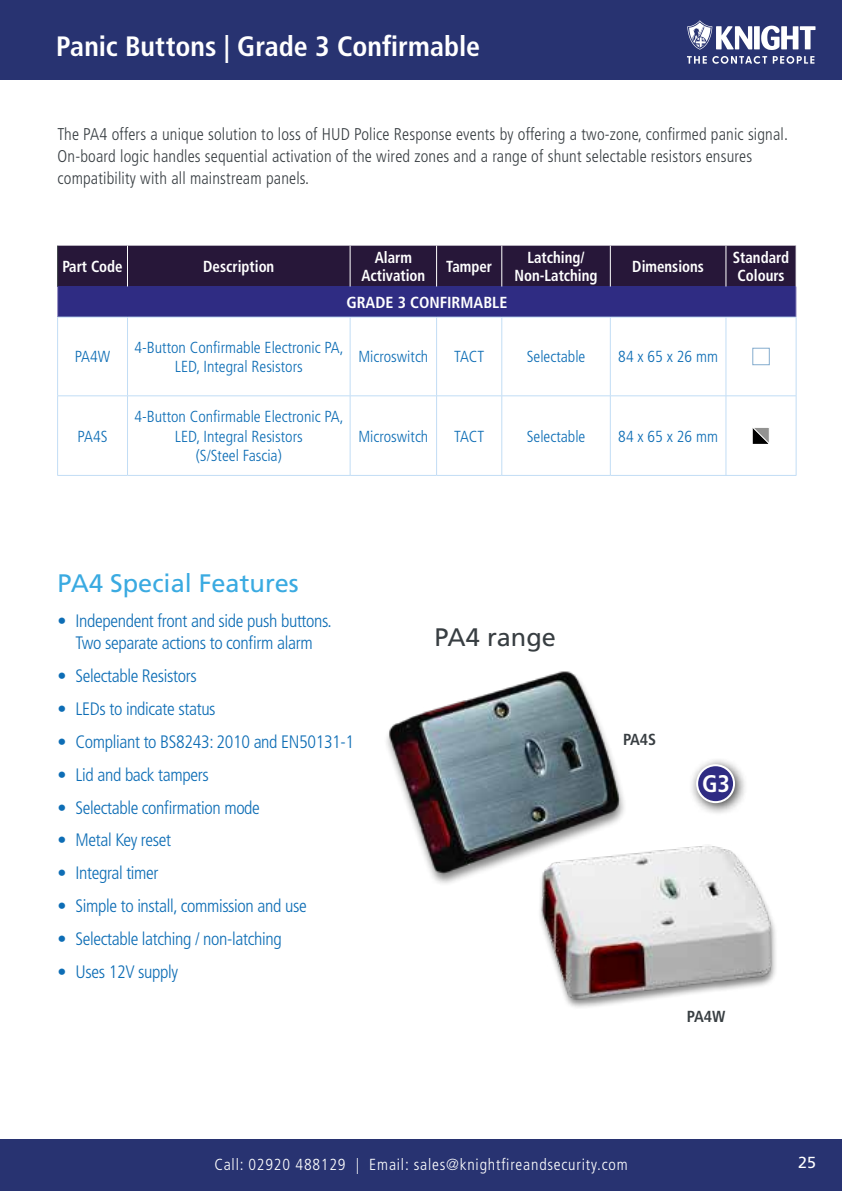
<style>
.page{position:relative;width:842px;height:1191px;background:#fff}
.page>*{position:absolute;margin:0;border:0;box-sizing:border-box;transform-origin:0 0}
.t1{font:700 condensed 28px "Frutiger LT Std";color:#fff}
.t2{font:25.4px "Frutiger LT Std";color:#3aaae1}
.t3{font:25.4px "Frutiger LT Std";color:#383e42}
.t4{font:700 condensed 24px "Frutiger LT Std";color:#fff}
.t5{font:300 condensed 18px/21.6px "Frutiger LT Std";letter-spacing:-.02em;color:#0d6db5;text-align:center}
.t6{font:300 condensed 17px/22px "Frutiger LT Std";letter-spacing:.01em;color:#383e42}
.t7{font:300 condensed 16px/19.2px "Frutiger LT Std";color:#0d6db5;text-align:center}
.t8{font:700 condensed 16px/18px "Frutiger LT Std";color:#fff;text-align:center;scale:.93 1}
.t9{font:300 condensed 16px "Frutiger LT Std";letter-spacing:.05em;color:#fff}
.t10{font:700 condensed 16px "Frutiger LT Std";color:#fff}
.t11{font:700 condensed 16px "Frutiger LT Std";color:#383e42}
.t12{font:16px "Frutiger LT Std";color:#fff}
</style>
<div class="page">
<div style="left:0;top:0;width:842px;height:80px;background:#283371"></div>
<div style="left:58px;top:246px;width:738px;height:40px;background:#271739"></div>
<div style="left:58px;top:286px;width:738px;height:31px;background:#2f2c83"></div>
<hr style="left:127px;top:246px;width:1px;height:40px;background:#fff">
<hr style="left:350px;top:246px;width:1px;height:40px;background:#fff">
<hr style="left:436px;top:246px;width:1px;height:40px;background:#fff">
<hr style="left:501px;top:246px;width:1px;height:40px;background:#fff">
<hr style="left:610px;top:246px;width:1px;height:40px;background:#fff">
<hr style="left:725px;top:246px;width:1px;height:40px;background:#fff">
<hr style="left:57px;top:317px;width:70px;height:1px;background:#c2ddf5">
<hr style="left:127px;top:317px;width:223px;height:1px;background:#c2ddf5">
<hr style="left:127px;top:317px;width:1px;height:78px;background:#c2ddf5">
<hr style="left:350px;top:317px;width:87px;height:1px;background:#c2ddf5">
<hr style="left:350px;top:317px;width:1px;height:78px;background:#c2ddf5">
<hr style="left:437px;top:317px;width:65px;height:1px;background:#c2ddf5">
<hr style="left:436px;top:317px;width:1px;height:78px;background:#c2ddf5">
<hr style="left:502px;top:317px;width:108px;height:1px;background:#c2ddf5">
<hr style="left:501px;top:317px;width:1px;height:78px;background:#c2ddf5">
<hr style="left:610px;top:317px;width:116px;height:1px;background:#c2ddf5">
<hr style="left:610px;top:317px;width:1px;height:78px;background:#c2ddf5">
<hr style="left:726px;top:317px;width:70px;height:1px;background:#c2ddf5">
<hr style="left:57px;top:395px;width:70px;height:1px;background:#c2ddf5">
<hr style="left:127px;top:395px;width:223px;height:1px;background:#c2ddf5">
<hr style="left:127px;top:396px;width:1px;height:79px;background:#c2ddf5">
<hr style="left:350px;top:395px;width:87px;height:1px;background:#c2ddf5">
<hr style="left:350px;top:396px;width:1px;height:79px;background:#c2ddf5">
<hr style="left:437px;top:395px;width:65px;height:1px;background:#c2ddf5">
<hr style="left:436px;top:396px;width:1px;height:79px;background:#c2ddf5">
<hr style="left:502px;top:395px;width:108px;height:1px;background:#c2ddf5">
<hr style="left:501px;top:396px;width:1px;height:79px;background:#c2ddf5">
<hr style="left:610px;top:395px;width:116px;height:1px;background:#c2ddf5">
<hr style="left:610px;top:396px;width:1px;height:79px;background:#c2ddf5">
<hr style="left:726px;top:395px;width:70px;height:1px;background:#c2ddf5">
<hr style="left:57px;top:475px;width:70px;height:1px;background:#c2ddf5">
<hr style="left:127px;top:475px;width:223px;height:1px;background:#c2ddf5">
<hr style="left:350px;top:475px;width:87px;height:1px;background:#c2ddf5">
<hr style="left:437px;top:475px;width:65px;height:1px;background:#c2ddf5">
<hr style="left:502px;top:475px;width:108px;height:1px;background:#c2ddf5">
<hr style="left:610px;top:475px;width:116px;height:1px;background:#c2ddf5">
<hr style="left:726px;top:475px;width:70px;height:1px;background:#c2ddf5">
<hr style="left:726px;top:317px;width:1px;height:78px;background:#c2ddf5">
<hr style="left:796px;top:317px;width:1px;height:79px;background:#c2ddf5">
<hr style="left:726px;top:396px;width:1px;height:79px;background:#c2ddf5">
<hr style="left:796px;top:396px;width:1px;height:79px;background:#c2ddf5">
<hr style="left:57px;top:317px;width:1px;height:78px;background:#c2ddf5">
<hr style="left:57px;top:396px;width:1px;height:79px;background:#c2ddf5">
<hr style="left:57px;top:286px;width:1px;height:31px;background:#a79fcc">
<hr style="left:796px;top:286px;width:1px;height:31px;background:#a79fcc">
<hr style="left:57px;top:246px;width:1px;height:40px;background:#383e42">
<div style="left:752px;top:348px;width:17px;height:17px;background:#fff;border:1px solid #84acce"></div>
<svg style="left:752px;top:428px;width:17px;height:16px"></svg>
<div style="left:689px;top:756px;width:60px;height:60px;background:#000;opacity:.75"></div>
<div style="left:697px;top:765px;width:37px;height:37px;background:#2f2c83;border-radius:50%"></div>
<div style="left:696px;top:764px;width:39px;height:39px;border:2px solid #fff;border-radius:50%"></div>
<img style="left:386px;top:671px;width:238px;height:213px">
<div style="left:538px;top:845px;width:240px;height:164px;background:#000;opacity:.48"></div>
<img style="left:538px;top:842px;width:237px;height:159px">
<div style="left:0;top:1139px;width:842px;height:52px;background:#283371"></div>
<svg style="left:687px;top:56px;width:80px;height:8px"></svg>
<svg style="left:773px;top:56px;width:41px;height:8px"></svg>
<svg style="left:687px;top:20px;width:128px;height:30px"></svg>
<h1 class="t1" style="left:56px;top:30px;width:426px">Panic Buttons | Grade 3 Confirmable</h1>
<p class="t6" style="left:58px;top:124px;width:732px">The PA4 offers a unique solution to loss of HUD Police Response events by offering a two-zone, confirmed panic signal.<br>On-board logic handles sequential activation of the wired zones and a range of shunt selectable resistors ensures compatibility with all mainstream panels.</p>
<p class="t8" style="left:62px;top:257px;width:66px">Part Code</p>
<p class="t8" style="left:203px;top:257px;width:78px">Description</p>
<p class="t8" style="left:361px;top:248px;width:70px">Alarm<br>Activation</p>
<p class="t8" style="left:446px;top:257px;width:51px">Tamper</p>
<p class="t8" style="left:515px;top:248px;width:91px">Latching/<br>Non-Latching</p>
<p class="t8" style="left:632px;top:257px;width:79px">Dimensions</p>
<p class="t8" style="left:733px;top:248px;width:62px;text-align:left">Standard<br>Colours</p>
<p class="t10" style="left:346px;top:293px;width:162px">GRADE 3 CONFIRMABLE</p>
<p class="t7" style="left:75px;top:347px;width:37px">PA4W</p>
<p class="t7" style="left:134px;top:338px;width:211px">4-Button Confirmable Electronic PA,<br>LED, Integral Resistors</p>
<p class="t7" style="left:358px;top:347px;width:71px">Microswitch</p>
<p class="t7" style="left:454px;top:347px;width:32px">TACT</p>
<p class="t7" style="left:527px;top:347px;width:60px">Selectable</p>
<p class="t7" style="left:618px;top:347px;width:101px">84 x 65 x 26 mm</p>
<p class="t7" style="left:78px;top:427px;width:31px">PA4S</p>
<p class="t7" style="left:134px;top:407px;width:211px">4-Button Confirmable Electronic PA,<br>LED, Integral Resistors<br>(S/Steel Fascia)</p>
<p class="t7" style="left:358px;top:427px;width:71px">Microswitch</p>
<p class="t7" style="left:454px;top:427px;width:32px">TACT</p>
<p class="t7" style="left:527px;top:427px;width:60px">Selectable</p>
<p class="t7" style="left:618px;top:427px;width:101px">84 x 65 x 26 mm</p>
<h2 class="t2" style="left:58px;top:568px;width:243px">PA4 Special Features</h2>
<p class="t5" style="left:58px;top:610px;width:276px">• Independent front and side push buttons.<br>Two separate actions to confirm alarm</p>
<p class="t5" style="left:58px;top:665px;width:141px">• Selectable Resistors</p>
<p class="t5" style="left:58px;top:698px;width:160px">• LEDs to indicate status</p>
<p class="t5" style="left:58px;top:731px;width:298px">• Compliant to BS8243: 2010 and EN50131-1</p>
<p class="t5" style="left:58px;top:764px;width:153px">• Lid and back tampers</p>
<p class="t5" style="left:58px;top:796px;width:204px">• Selectable confirmation mode</p>
<p class="t5" style="left:58px;top:829px;width:115px">• Metal Key reset</p>
<p class="t5" style="left:58px;top:862px;width:102px">• Integral timer</p>
<p class="t5" style="left:58px;top:895px;width:251px">• Simple to install, commission and use</p>
<p class="t5" style="left:58px;top:928px;width:226px">• Selectable latching / non-latching</p>
<p class="t5" style="left:58px;top:961px;width:122px">• Uses 12V supply</p>
<h2 class="t3" style="left:434px;top:622px;width:123px">PA4 range</h2>
<p class="t11" style="left:623px;top:730px;width:35px">PA4S</p>
<h3 class="t4" style="left:702px;top:769px;width:30px">G3</h3>
<p class="t11" style="left:687px;top:1007px;width:40px">PA4W</p>
<p class="t9" style="left:214px;top:1155px;width:415px">Call: 02920 488129 | Email: sales@knightfireandsecurity.com</p>
<p class="t12" style="left:798px;top:1153px;width:19px">25</p>
</div>
